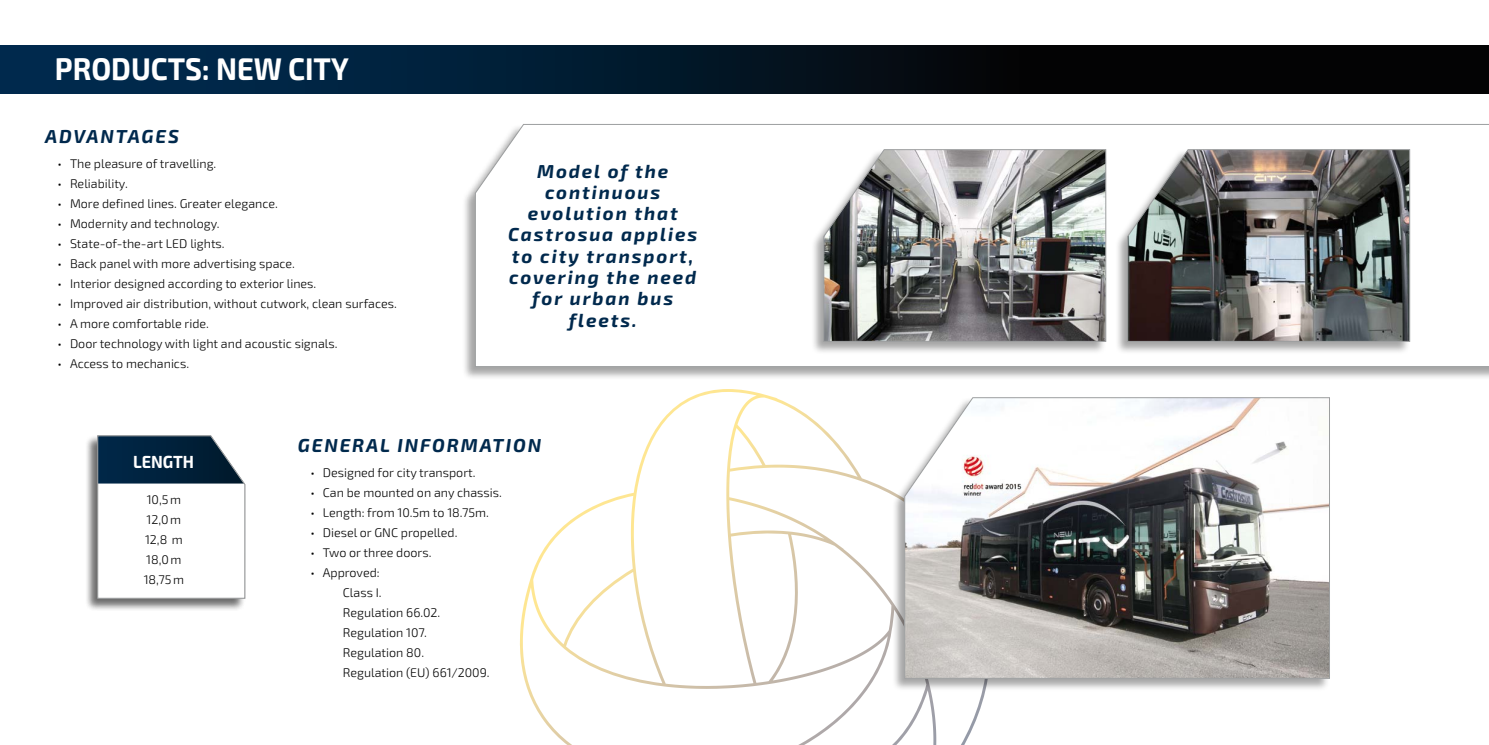
<style>
.page{position:relative;width:1489px;height:745px;background:#fff}
.page>*{position:absolute;margin:0;border:0;box-sizing:border-box;transform-origin:0 0}
.t1{font:700 31.25px "Exo 2.0";color:#fff;scale:.93 1}
.t2{font:italic 700 18.75px/21.2px "Exo 2.0";letter-spacing:.1em;color:#00294d;text-align:center}
.t3{font:700 17.5px "Exo 2.0";color:#fff;scale:.93 1}
.t4{font:300 12.5px/20px "Exo 2.0";color:#000}
</style>
<div class="page">
<svg style="left:520px;top:389px;width:466px;height:355px"></svg>
<div style="left:462px;top:123px;width:1026px;height:256px;background:#000;opacity:.35"></div>
<svg style="left:474px;top:123px;width:1014px;height:244px"></svg>
<div style="left:0;top:45px;width:1488px;height:49px;background:linear-gradient(to right,#002e53,#040000)"></div>
<div style="left:891px;top:396px;width:439px;height:295px;background:#000;opacity:.35"></div>
<svg style="left:904px;top:396px;width:425px;height:282px"></svg>
<div style="left:810px;top:149px;width:296px;height:205px;background:#000;opacity:.35"></div>
<img style="left:823px;top:149px;width:283px;height:192px">
<div style="left:1114px;top:149px;width:296px;height:205px;background:#000;opacity:.35"></div>
<img style="left:1126px;top:149px;width:283px;height:192px">
<div style="left:84px;top:434px;width:161px;height:177px;background:#000;opacity:.35"></div>
<svg style="left:97px;top:434px;width:148px;height:164px"></svg>
<h1 class="t1" style="left:55px;top:51px;width:317px">PRODUCTS: NEW CITY</h1>
<h2 class="t2" style="left:45px;top:126px;width:135px">ADVANTAGES</h2>
<p class="t4" style="left:58px;top:153px;width:160px">• The pleasure of travelling.</p>
<p class="t4" style="left:58px;top:173px;width:72px">• Reliability.</p>
<p class="t4" style="left:58px;top:193px;width:222px">• More defined lines. Greater elegance.</p>
<p class="t4" style="left:58px;top:213px;width:164px">• Modernity and technology.</p>
<p class="t4" style="left:58px;top:233px;width:169px">• State-of-the-art LED lights.</p>
<p class="t4" style="left:58px;top:253px;width:239px">• Back panel with more advertising space.</p>
<p class="t4" style="left:58px;top:273px;width:260px">• Interior designed according to exterior lines.</p>
<p class="t4" style="left:58px;top:293px;width:341px">• Improved air distribution, without cutwork, clean surfaces.</p>
<p class="t4" style="left:58px;top:313px;width:153px">• A more comfortable ride.</p>
<p class="t4" style="left:58px;top:333px;width:281px">• Door technology with light and acoustic signals.</p>
<p class="t4" style="left:58px;top:353px;width:133px">• Access to mechanics.</p>
<h2 class="t2" style="left:508px;top:161px;width:191px">Model of the continuous evolution that<br>Castrosua applies to city transport, covering the need for urban bus fleets.</h2>
<h3 class="t3" style="left:124px;top:451px;width:86px">LONGITUD</h3>
<p class="t4" style="left:144px;top:489px;width:42px">10,5m<br>12,0m<br>12,8 m<br>18,0m<br>18,75m</p>
<h3 class="t3" style="left:133px;top:451px;width:67px">LENGTH</h3>
<h2 class="t2" style="left:298px;top:435px;width:245px">GENERAL INFORMATION</h2>
<p class="t4" style="left:310px;top:463px;width:167px">• Designed for city transport.</p>
<p class="t4" style="left:310px;top:483px;width:193px">• Can be mounted on any chassis.</p>
<p class="t4" style="left:310px;top:503px;width:180px">• Length: from 10.5m to 18.75m.</p>
<p class="t4" style="left:310px;top:523px;width:149px">• Diesel or GNC propelled.</p>
<p class="t4" style="left:310px;top:543px;width:123px">• Two or three doors.</p>
<p class="t4" style="left:343px;top:563px;width:148px;text-indent:-32px">• Approved:<br>Class I.<br>Regulation 66.02.<br>Regulation 107.<br>Regulation 80.<br>Regulation (EU) 661/2009.</p>
</div>
